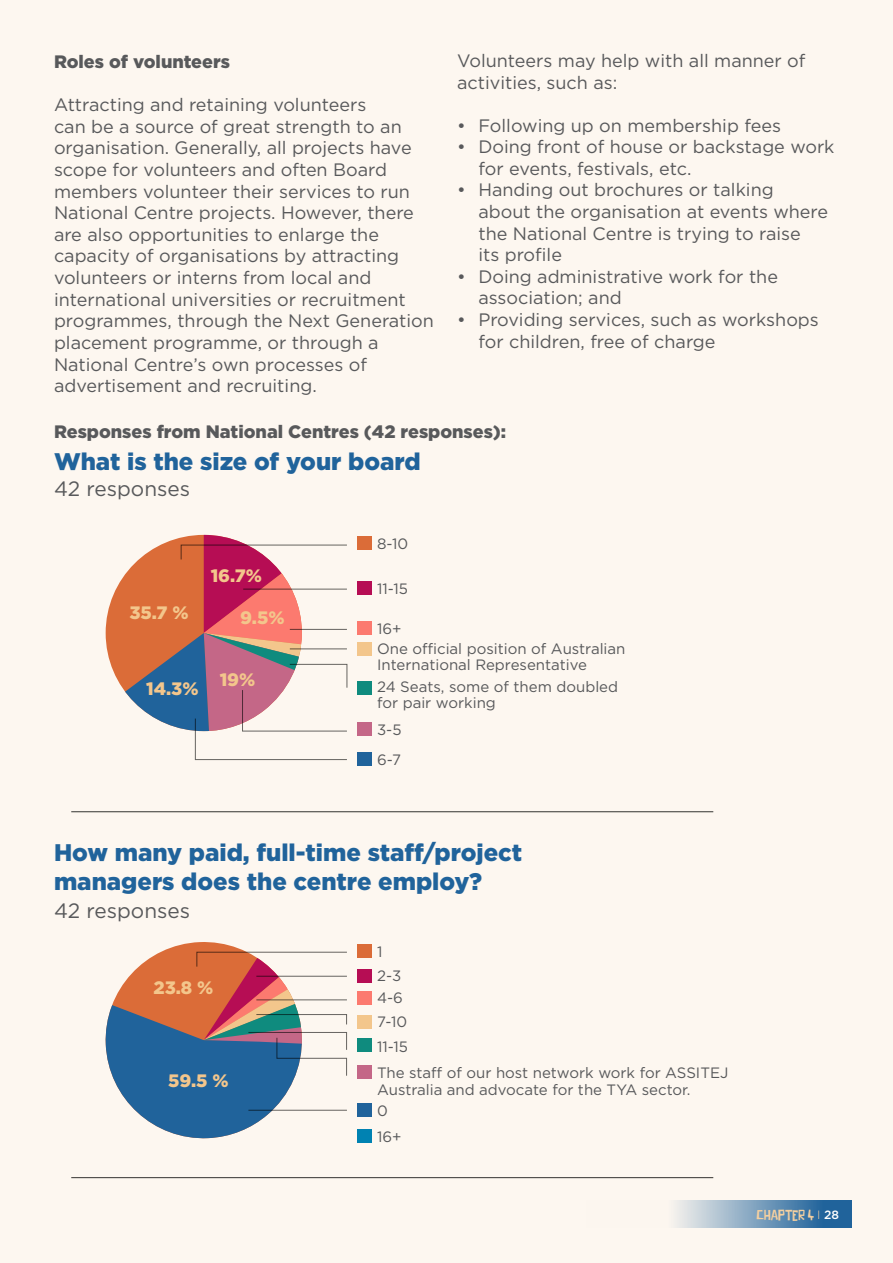
<style>
.page{position:relative;width:893px;height:1263px;background:#fdf7f0}
.page>*{position:absolute;margin:0;border:0;box-sizing:border-box;transform-origin:0 0}
.t1{font:900 24px/28.8px "Gotham";color:#20639b}
.t2{font:20.7px "Gotham";color:#58595b}
.t3{font:18px/21.6px "Gotham";color:#58595b}
.t4{font:900 18px "Gotham";color:#58595b}
.t5{font:900 18px "Gotham";color:#f3c68c}
.t6{font:15px/16.5px "Gotham";color:#58595b}
.t7{font:12px "Fifties Movies";color:#f5d0a0}
.s1{font-family:"Gotham";font-weight:300}
.s2{font-family:"Gotham";font-weight:500;color:#fff}
</style>
<div class="page">
<svg style="left:674px;top:1200px;width:177px;height:28px"></svg>
<div style="left:358px;top:722px;width:14px;height:14px;background:#c46787"></div>
<div style="left:358px;top:537px;width:14px;height:13px;background:#db6c38"></div>
<div style="left:358px;top:752px;width:14px;height:14px;background:#20639b"></div>
<div style="left:358px;top:582px;width:14px;height:13px;background:#b60d54"></div>
<div style="left:358px;top:621px;width:14px;height:14px;background:#fc7a6f"></div>
<div style="left:358px;top:642px;width:14px;height:13px;background:#f3c68c"></div>
<div style="left:358px;top:681px;width:14px;height:13px;background:#0f8b7e"></div>
<svg style="left:106px;top:535px;width:242px;height:225px"></svg>
<hr style="left:71px;top:811px;width:642px;height:1px;background:#000">
<div style="left:358px;top:1065px;width:14px;height:14px;background:#c46787"></div>
<div style="left:358px;top:944px;width:14px;height:13px;background:#db6c38"></div>
<div style="left:358px;top:1103px;width:14px;height:14px;background:#20639b"></div>
<div style="left:358px;top:1129px;width:14px;height:13px;background:#0082b2"></div>
<div style="left:358px;top:969px;width:14px;height:13px;background:#b60d54"></div>
<div style="left:358px;top:991px;width:14px;height:14px;background:#fc7a6f"></div>
<div style="left:358px;top:1015px;width:14px;height:14px;background:#f3c68c"></div>
<div style="left:358px;top:1038px;width:14px;height:14px;background:#0f8b7e"></div>
<svg style="left:105px;top:942px;width:243px;height:197px"></svg>
<hr style="left:71px;top:1177px;width:642px;height:1px;background:#000">
<p class="t4" style="left:54px;top:50px;width:178px">Roles of volunteers</p>
<p class="t3" style="left:54px;top:94px;width:381px">Attracting and retaining volunteers<br>can be a source of great strength to an organisation. Generally, all projects have scope for volunteers and often Board members volunteer their services to run National Centre projects. However, there are also opportunities to enlarge the capacity of organisations by attracting volunteers or interns from local and international universities or recruitment programmes, through the Next Generation placement programme, or through a National Centre’s own processes of advertisement and recruiting.</p>
<p class="t3" style="left:457px;top:50px;width:350px">Volunteers may help with all manner of activities, such as:</p>
<p class="t3" style="left:457px;top:114px;width:325px">• Following up on membership fees</p>
<p class="t3" style="left:478px;top:136px;width:358px;text-indent:-21px">• Doing front of house or backstage work for events, festivals, etc.</p>
<p class="t3" style="left:478px;top:179px;width:351px;text-indent:-21px">• Handing out brochures or talking about the organisation at events where the National Centre is trying to raise<br>its profile</p>
<p class="t3" style="left:478px;top:265px;width:301px;text-indent:-21px">• Doing administrative work for the association; and</p>
<p class="t3" style="left:478px;top:308px;width:342px;text-indent:-21px">• Providing services, such as workshops for children, free of charge</p>
<p class="t4" style="left:54px;top:419px;width:453px">Responses from National Centres (42 responses):</p>
<h1 class="t1" style="left:54px;top:447px;width:368px">What is the size of your board</h1>
<p class="t2" style="left:54px;top:475px;width:138px">42 responses</p>
<p class="t5" style="left:129px;top:600px;width:61px">35.7 %</p>
<p class="t5" style="left:211px;top:563px;width:53px">16.7%</p>
<p class="t5" style="left:240px;top:605px;width:46px">9.5%</p>
<p class="t5" style="left:146px;top:676px;width:54px">14.3%</p>
<p class="t5" style="left:220px;top:667px;width:37px">19%</p>
<p class="t6" style="left:377px;top:536px;width:33px">8-10</p>
<p class="t6" style="left:377px;top:580px;width:32px">11-15</p>
<p class="t6" style="left:377px;top:620px;width:26px">16+</p>
<p class="t6" style="left:377px;top:640px;width:250px">One official position of Australian<br>International Representative</p>
<p class="t6" style="left:377px;top:678px;width:243px">24 Seats, some of them doubled for pair working</p>
<p class="t6" style="left:377px;top:721px;width:26px">3-5</p>
<p class="t6" style="left:377px;top:751px;width:26px">6-7</p>
<h1 class="t1" style="left:54px;top:838px;width:470px">How many paid, full-time staff/project managers does the centre employ?</h1>
<p class="t2" style="left:54px;top:897px;width:138px">42 responses</p>
<p class="t6" style="left:377px;top:939px;width:26px;line-height:24px">1<br>2-3</p>
<p class="t6" style="left:377px;top:985px;width:32px;line-height:24px">4-6<br>7-10</p>
<p class="t6" style="left:377px;top:1034px;width:353px;line-height:26px">11-15<br>The staff of our host network work for ASSITEJ</p>
<p class="t6" style="left:377px;top:1079px;width:315px;line-height:20.7px">Australia and advocate for the TYA sector.<br>0</p>
<p class="t6" style="left:377px;top:1127px;width:26px">16+</p>
<p class="t5" style="left:153px;top:976px;width:62px">23.8 %</p>
<p class="t5" style="left:168px;top:1068px;width:62px">59.5 %</p>
<p class="t7" style="left:757px;top:1207px;width:84px">CHAPTER 4 <span class="s1">I</span> <span class="s2">28</span></p>
</div>
